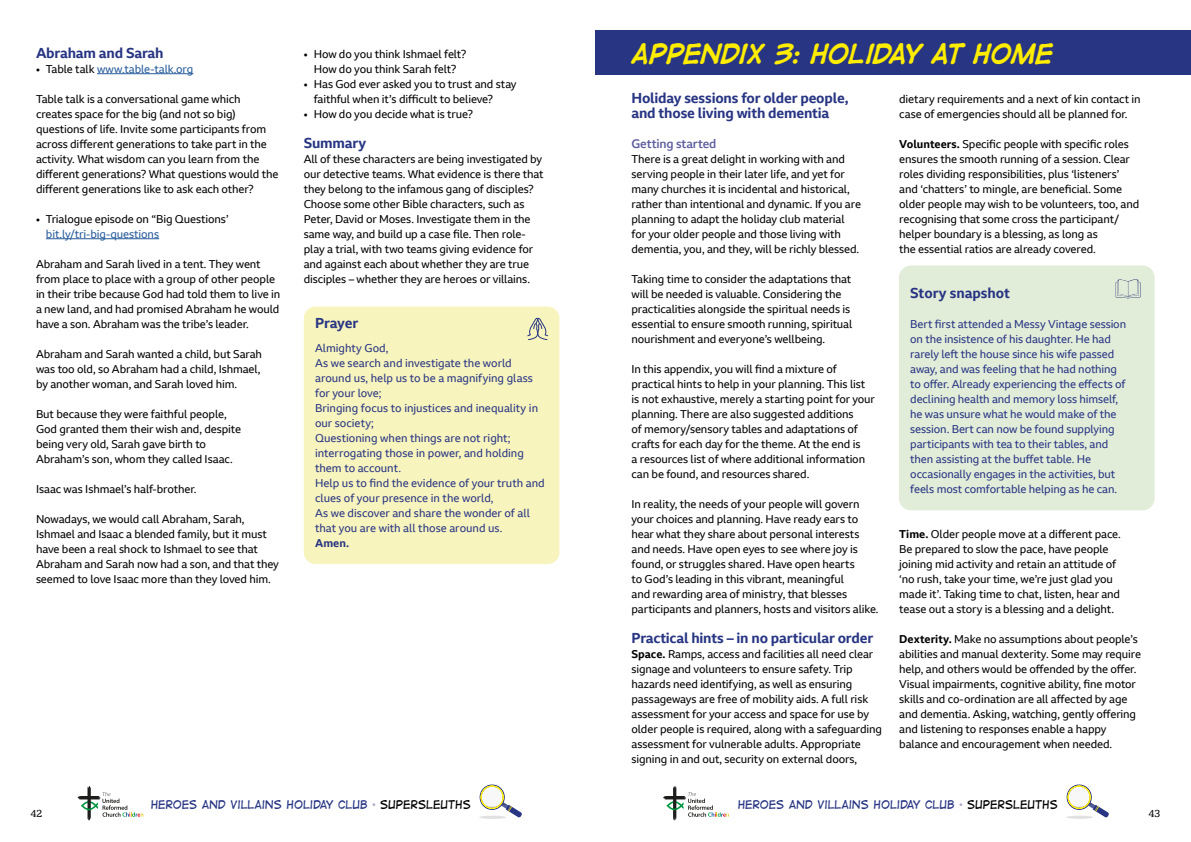
<style>
.page{position:relative;width:1191px;height:842px;background:#fff}
.page>*{position:absolute;margin:0;border:0;box-sizing:border-box;transform-origin:0 0}
.t1{font:italic 700 29px "Digital Strip BB";color:#ffed00}
.t2{font:700 14px/15px "BBC Reith Sans";letter-spacing:-.015em;color:#283583}
.t3{font:14px "Digital Strip BB";color:#283583}
.t4{font:500 12px "BBC Reith Sans";letter-spacing:-.01em;color:#5b5b9e}
.t5{font:11px/15px "BBC Reith Sans";letter-spacing:-.01em;color:#000}
.t6{font:11px/15px "BBC Reith Sans";letter-spacing:-.005em;color:#283583}
.t7{font:11px "BBC Reith Sans";letter-spacing:-.01em;color:#275b9b}
.t8{font:700 11px "BBC Reith Sans";color:#283583}
.t9{font:10px "BBC Reith Serif";color:#000}
.s1{color:#000}
.s2{color:#a7a3cc}
.s3{font-weight:700}
</style>
<div class="page">
<svg style="left:78px;top:786px;width:65px;height:34px"></svg>
<hr style="left:479px;top:816px;width:27px;height:3px;background:#010202;border-radius:50%">
<svg style="left:479px;top:784px;width:43px;height:34px"></svg>
<svg style="left:663px;top:786px;width:66px;height:34px"></svg>
<hr style="left:1066px;top:816px;width:27px;height:3px;background:#010202;border-radius:50%">
<svg style="left:1066px;top:784px;width:43px;height:34px"></svg>
<hr style="left:97px;top:73px;width:96px;height:1px;background:#275b9b">
<hr style="left:46px;top:238px;width:113px;height:1px;background:#275b9b">
<div style="left:304px;top:307px;width:255px;height:257px;background:#f8f4be;border-radius:12px"></div>
<svg style="left:527px;top:317px;width:21px;height:23px"></svg>
<div style="left:596px;top:30px;width:595px;height:45px;background:#283583"></div>
<div style="left:899px;top:266px;width:255px;height:244px;background:#e2edd9;border-radius:12px"></div>
<svg style="left:1115px;top:279px;width:25px;height:19px"></svg>
<p class="t2" style="left:36px;top:45px;width:129px">Abraham and Sarah</p>
<p class="t7" style="left:36px;top:62px;width:159px"><span class="s1">• Table talk</span> www.table-talk.org</p>
<p class="t5" style="left:36px;top:91px;width:244px">Table talk is a conversational game which creates space for the big (and not so big) questions of life. Invite some participants from across different generations to take part in the activity. What wisdom can you learn from the different generations? What questions would the different generations like to ask each other?</p>
<p class="t5" style="left:36px;top:211px;width:194px">• Trialogue episode on “Big Questions’</p>
<p class="t7" style="left:46px;top:227px;width:115px">bit.ly/tri-big-questions</p>
<p class="t5" style="left:36px;top:256px;width:246px">Abraham and Sarah lived in a tent. They went from place to place with a group of other people in their tribe because God had told them to live in a new land, and had promised Abraham he would have a son. Abraham was the tribe’s leader.</p>
<p class="t5" style="left:36px;top:346px;width:228px">Abraham and Sarah wanted a child, but Sarah was too old, so Abraham had a child, Ishmael, by another woman, and Sarah loved him.</p>
<p class="t5" style="left:36px;top:406px;width:207px">But because they were faithful people, God granted them their wish and, despite being very old, Sarah gave birth to Abraham’s son, whom they called Isaac.</p>
<p class="t5" style="left:36px;top:481px;width:162px">Isaac was Ishmael’s half-brother.</p>
<p class="t5" style="left:36px;top:511px;width:244px">Nowadays, we would call Abraham, Sarah, Ishmael and Isaac a blended family, but it must have been a real shock to Ishmael to see that Abraham and Sarah now had a son, and that they seemed to love Isaac more than they loved him.</p>
<p class="t5" style="left:304px;top:46px;width:164px;text-align:center">• How do you think Ishmael felt?<br>How do you think Sarah felt?</p>
<p class="t5" style="left:314px;top:76px;width:204px;text-indent:-10px">• Has God ever asked you to trust and stay faithful when it’s difficult to believe?</p>
<p class="t5" style="left:304px;top:106px;width:171px">• How do you decide what is true?</p>
<p class="t2" style="left:304px;top:135px;width:64px">Summary</p>
<p class="t5" style="left:304px;top:151px;width:241px">All of these characters are being investigated by our detective teams. What evidence is there that they belong to the infamous gang of disciples?<br>Choose some other Bible characters, such as Peter, David or Moses. Investigate them in the same way, and build up a case file. Then role&shy;play a trial, with two teams giving evidence for and against each about whether they are true disciples – whether they are heroes or villains.</p>
<p class="t2" style="left:315px;top:316px;width:45px">Prayer</p>
<p class="t6" style="left:315px;top:340px;width:231px">Almighty God,<br>As we search and investigate the world around us, help us to be a magnifying glass for your love;<br>Bringing focus to injustices and inequality in our society;<br>Questioning when things are not right; interrogating those in power, and holding them to account.<br>Help us to find the evidence of your truth and clues of your presence in the world,<br>As we discover and share the wonder of all that you are with all those around us.</p>
<p class="t8" style="left:315px;top:536px;width:35px">Amen.</p>
<p class="t9" style="left:31px;top:807px;width:13px">42</p>
<p class="t3" style="left:151px;top:797px;width:321px">HEROES AND VILLAINS HOLIDAY CLUB <span class="s2">•</span> <span class="s1">SUPERSLEUTHS</span></p>
<h1 class="t1" style="left:631px;top:35px;width:422px">APPENDIX 3: HOLIDAY AT HOME</h1>
<p class="t2" style="left:631px;top:90px;width:218px">Holiday sessions for older people, and those living with dementia</p>
<p class="t4" style="left:631px;top:136px;width:86px">Getting started</p>
<p class="t5" style="left:631px;top:151px;width:231px">There is a great delight in working with and serving people in their later life, and yet for many churches it is incidental and historical, rather than intentional and dynamic. If you are planning to adapt the holiday club material for your older people and those living with dementia, you, and they, will be richly blessed.</p>
<p class="t5" style="left:631px;top:271px;width:222px">Taking time to consider the adaptations that will be needed is valuable. Considering the practicalities alongside the spiritual needs is essential to ensure smooth running, spiritual nourishment and everyone’s wellbeing.</p>
<p class="t5" style="left:631px;top:361px;width:245px">In this appendix, you will find a mixture of practical hints to help in your planning. This list is not exhaustive, merely a starting point for your planning. There are also suggested additions<br>of memory/sensory tables and adaptations of crafts for each day for the theme. At the end is<br>a resources list of where additional information can be found, and resources shared.</p>
<p class="t5" style="left:631px;top:496px;width:249px">In reality, the needs of your people will govern your choices and planning. Have ready ears to hear what they share about personal interests and needs. Have open eyes to see where joy is found, or struggles shared. Have open hearts<br>to God’s leading in this vibrant, meaningful<br>and rewarding area of ministry, that blesses participants and planners, hosts and visitors alike.</p>
<p class="t2" style="left:631px;top:630px;width:243px">Practical hints – in no particular order</p>
<p class="t5" style="left:631px;top:646px;width:252px"><span class="s3">Space.</span> Ramps, access and facilities all need clear signage and volunteers to ensure safety. Trip hazards need identifying, as well as ensuring passageways are free of mobility aids. A full risk assessment for your access and space for use by older people is required, along with a safeguarding assessment for vulnerable adults. Appropriate signing in and out, security on external doors,</p>
<p class="t5" style="left:899px;top:91px;width:243px">dietary requirements and a next of kin contact in case of emergencies should all be planned for.</p>
<p class="t5" style="left:899px;top:136px;width:241px"><span class="s3">Volunteers.</span> Specific people with specific roles ensures the smooth running of a session. Clear roles dividing responsibilities, plus ‘listeners’ and ‘chatters’ to mingle, are beneficial. Some older people may wish to be volunteers, too, and recognising that some cross the participant/ helper boundary is a blessing, as long as<br>the essential ratios are already covered.</p>
<p class="t2" style="left:910px;top:285px;width:101px">Story snapshot</p>
<p class="t6" style="left:910px;top:316px;width:217px">Bert first attended a Messy Vintage session on the insistence of his daughter. He had rarely left the house since his wife passed away, and was feeling that he had nothing to offer. Already experiencing the effects of declining health and memory loss himself, he was unsure what he would make of the session. Bert can now be found supplying participants with tea to their tables, and then assisting at the buffet table. He occasionally engages in the activities, but feels most comfortable helping as he can.</p>
<p class="t5" style="left:899px;top:526px;width:223px"><span class="s3">Time.</span> Older people move at a different pace.<br>Be prepared to slow the pace, have people joining mid activity and retain an attitude of ‘no rush, take your time, we’re just glad you made it’. Taking time to chat, listen, hear and tease out a story is a blessing and a delight.</p>
<p class="t5" style="left:899px;top:631px;width:243px"><span class="s3">Dexterity.</span> Make no assumptions about people’s abilities and manual dexterity. Some may require help, and others would be offended by the offer.<br>Visual impairments, cognitive ability, fine motor skills and co-ordination are all affected by age and dementia. Asking, watching, gently offering and listening to responses enable a happy balance and encouragement when needed.</p>
<p class="t3" style="left:737px;top:797px;width:321px">HEROES AND VILLAINS HOLIDAY CLUB <span class="s2">•</span> <span class="s1">SUPERSLEUTHS</span></p>
<p class="t9" style="left:1148px;top:807px;width:13px">43</p>
</div>
